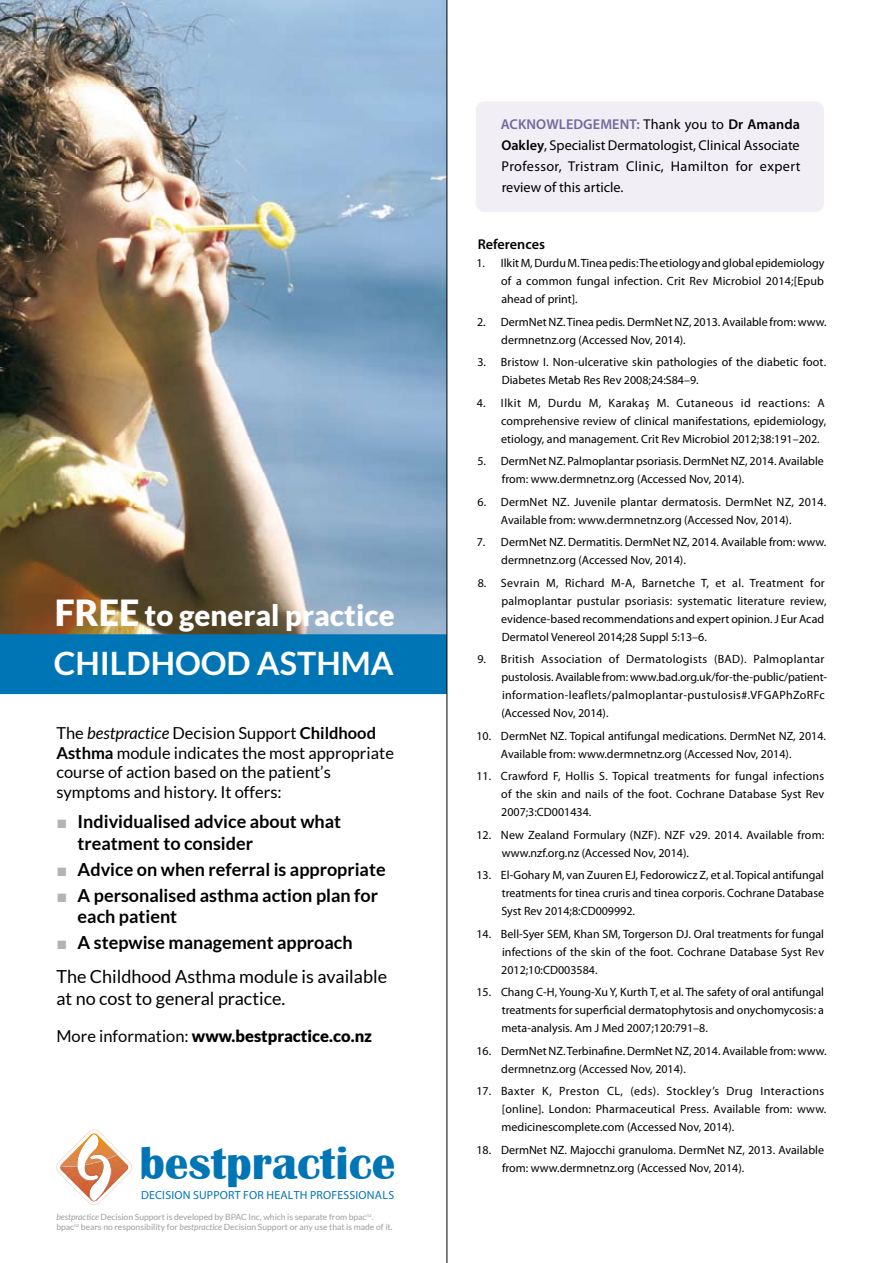
<style>
.page{position:relative;width:893px;height:1263px;background:#fff}
.page>*{position:absolute;margin:0;border:0;box-sizing:border-box;transform-origin:0 0}
.t1{font:700 47.25px "Britannic";color:#0075b6}
.t2{font:700 32.25px "Lato";color:#fff}
.t3{font:900 29.4px "Lato";color:#fff}
.t4{font:700 21px "Lato";color:#fff}
.t5{font:700 18px/21.6px "Lato";color:#000}
.t6{font:18px/34.3px "Lato";color:#000}
.t7{font:16.5px/19.8px "Lato";color:#000}
.t8{font:900 16.5px "Lato";color:#000}
.t9{font:14.25px/21px "Myriad Pro";letter-spacing:.025em;color:#000;text-align:justify}
.t10{font:600 14.25px "Myriad Pro";color:#000}
.t11{font:12px/18px "Myriad Pro";color:#000}
.t12{font:12px/18px "Myriad Pro";letter-spacing:.03em;color:#000}
.t13{font:11.85px "Myriad Pro";letter-spacing:.02em;color:#0075b6}
.t14{font:8.55px/10.2px "Lato";color:#9c9d9f}
.s1{font-size:36px}
.s2{font-style:italic}
.s3{font-weight:700}
.s4{font-family:"Arial";color:#b3b3b3}
.s5{font-family:"Arial";font-weight:700;color:#b3b3b3}
.s6{font-weight:400}
.s7{font-weight:600;color:#71699d}
.s8{font-weight:600}
</style>
<div class="page">
<div style="left:476px;top:101px;width:348px;height:111px;background:#f1eff5;border-radius:9px"></div>
<img style="left:0;top:0;width:447px;height:634px">
<svg style="left:56px;top:1129px;width:76px;height:76px"></svg>
<div style="left:0;top:634px;width:447px;height:60px;background:#0075b6"></div>
<hr style="left:447px;top:0;width:1px;height:1263px;background:#000">
<h3 class="t3" style="left:55px;top:598px;width:341px"><span class="s1">FREE</span> to general practice</h3>
<h3 class="t4" style="left:56px;top:644px;width:338px">FREE TO HEALTH PROFESSIONALS</h3>
<h2 class="t2" style="left:54px;top:645px;width:341px">CHILDHOOD ASTHMA</h2>
<h3 class="t7" style="left:56px;top:723px;width:339px">The <span class="s2">bestpractice</span> Decision Support <span class="s3">Childhood Asthma</span> module indicates the most appropriate course of action based on the patient’s symptoms and history. It offers:</h3>
<h3 class="t5" style="left:78px;top:811px;width:265px;text-indent:-21px"><span class="s4">■</span> Individualised advice about what treatment to consider</h3>
<h3 class="t5" style="left:56px;top:858px;width:331px"><span class="s4">■</span> Advice on when referral is appropriate</h3>
<h3 class="t5" style="left:78px;top:884px;width:302px;text-indent:-21px"><span class="s4">■</span> A personalised asthma action plan for each patient</h3>
<h3 class="t6" style="left:56px;top:925px;width:332px"><span class="s5">■</span> <span class="s3">A stepwise management approach<br></span>The Childhood Asthma module is available</h3>
<h3 class="t6" style="left:56px;top:981px;width:230px">at no cost to general practice.</h3>
<h3 class="t8" style="left:56px;top:1026px;width:317px"><span class="s6">More information:</span> www.bestpractice.co.nz</h3>
<h1 class="t1" style="left:139px;top:1136px;width:257px">bestpractice</h1>
<p class="t13" style="left:141px;top:1187px;width:255px">DECISION SUPPORT FOR HEALTH PROFESSIONALS</p>
<p class="t14" style="left:56px;top:1211px;width:338px"><span class="s2">bestpractice</span> Decision Support is developed by BPAC Inc, which is separate from bpac<sup>nz</sup>. bpac<sup>nz</sup> bears no responsibility for <span class="s2">bestpractice</span> Decision Support or any use that is made of it.</p>
<p class="t9" style="left:501px;top:113px;width:301px"><span class="s7">ACKNOWLEDGEMENT:</span> Thank you to <span class="s8">Dr Amanda Oakley</span>, Specialist Dermatologist, Clinical Associate Professor, Tristram Clinic, Hamilton for expert review of this article.</p>
<p class="t10" style="left:478px;top:235px;width:69px">References</p>
<p class="t11" style="left:501px;top:254px;width:325px;text-align:justify;text-indent:-25px">1. Ilkit M, Durdu M. Tinea pedis: The etiology and global epidemiology of a common fungal infection. Crit Rev Microbiol 2014;[Epub ahead of print].</p>
<p class="t11" style="left:501px;top:312px;width:327px;text-indent:-24px">2. DermNet NZ. Tinea pedis. DermNet NZ, 2013. Available from: www. dermnetnz.org (Accessed Nov, 2014).</p>
<p class="t11" style="left:502px;top:353px;width:326px;text-indent:-24px">3. Bristow I. Non-ulcerative skin pathologies of the diabetic foot.<br>Diabetes Metab Res Rev 2008;24:S84–9.</p>
<p class="t11" style="left:501px;top:393px;width:327px;text-indent:-24px">4. Ilkit M, Durdu M, Karakaş M. Cutaneous id reactions: A comprehensive review of clinical manifestations, epidemiology, etiology, and management. Crit Rev Microbiol 2012;38:191–202.</p>
<p class="t11" style="left:502px;top:452px;width:323px;text-indent:-25px">5. DermNet NZ. Palmoplantar psoriasis. DermNet NZ, 2014. Available from: www.dermnetnz.org (Accessed Nov, 2014).</p>
<p class="t11" style="left:501px;top:492px;width:327px;text-indent:-23px">6. DermNet NZ. Juvenile plantar dermatosis. DermNet NZ, 2014.<br>Available from: www.dermnetnz.org (Accessed Nov, 2014).</p>
<p class="t11" style="left:501px;top:533px;width:327px;text-indent:-24px">7. DermNet NZ. Dermatitis. DermNet NZ, 2014. Available from: www. dermnetnz.org (Accessed Nov, 2014).</p>
<p class="t11" style="left:501px;top:573px;width:327px;text-indent:-24px">8. Sevrain M, Richard M-A, Barnetche T, et al. Treatment for palmoplantar pustular psoriasis: systematic literature review, evidence-based recommendations and expert opinion. J Eur Acad Dermatol Venereol 2014;28 Suppl 5:13–6.</p>
<p class="t12" style="left:501px;top:650px;width:327px;text-indent:-24px">9. British Association of Dermatologists (BAD). Palmoplantar pustolosis. Available from: www.bad.org.uk/for-the-public/patient&shy;information-leaflets/palmoplantar-pustulosis#.VFGAPhZoRFc (Accessed Nov, 2014).</p>
<p class="t11" style="left:501px;top:726px;width:327px;text-indent:-25px">10. DermNet NZ. Topical antifungal medications. DermNet NZ, 2014.<br>Available from: www.dermnetnz.org (Accessed Nov, 2014).</p>
<p class="t11" style="left:501px;top:767px;width:325px;text-align:justify;text-indent:-25px">11. Crawford F, Hollis S. Topical treatments for fungal infections of the skin and nails of the foot. Cochrane Database Syst Rev 2007;3:CD001434.</p>
<p class="t11" style="left:502px;top:825px;width:324px;text-indent:-25px">12. New Zealand Formulary (NZF). NZF v29. 2014. Available from: www.nzf.org.nz (Accessed Nov, 2014).</p>
<p class="t11" style="left:501px;top:866px;width:324px;text-align:justify;text-indent:-25px">13. El-Gohary M, van Zuuren EJ, Fedorowicz Z, et al. Topical antifungal treatments for tinea cruris and tinea corporis. Cochrane Database Syst Rev 2014;8:CD009992.</p>
<p class="t11" style="left:501px;top:924px;width:324px;text-align:justify;text-indent:-25px">14. Bell-Syer SEM, Khan SM, Torgerson DJ. Oral treatments for fungal infections of the skin of the foot. Cochrane Database Syst Rev 2012;10:CD003584.</p>
<p class="t11" style="left:502px;top:983px;width:324px;text-align:justify;text-indent:-25px">15. Chang C-H, Young-Xu Y, Kurth T, et al. The safety of oral antifungal treatments for superficial dermatophytosis and onychomycosis: a meta-analysis. Am J Med 2007;120:791–8.</p>
<p class="t11" style="left:501px;top:1041px;width:327px;text-indent:-25px">16. DermNet NZ. Terbinafine. DermNet NZ, 2014. Available from: www. dermnetnz.org (Accessed Nov, 2014).</p>
<p class="t11" style="left:502px;top:1082px;width:326px;text-indent:-25px">17. Baxter K, Preston CL, (eds). Stockley’s Drug Interactions [online]. London: Pharmaceutical Press. Available from: www. medicinescomplete.com (Accessed Nov, 2014).</p>
<p class="t11" style="left:502px;top:1140px;width:324px;text-indent:-26px">18. DermNet NZ. Majocchi granuloma. DermNet NZ, 2013. Available from: www.dermnetnz.org (Accessed Nov, 2014).</p>
</div>
